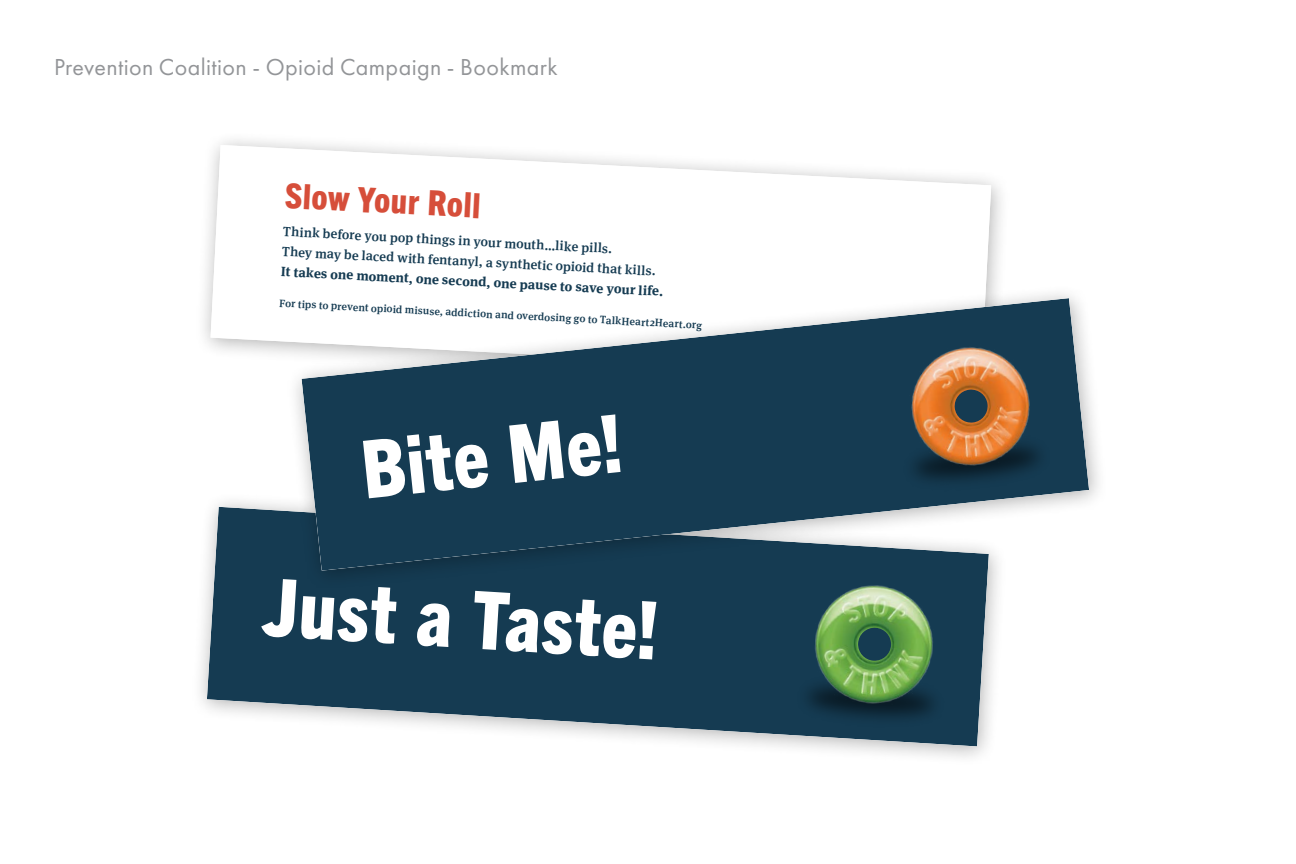
<style>
.page{position:relative;width:1296px;height:864px;background:#fff}
.page>*{position:absolute;margin:0;border:0;box-sizing:border-box;transform-origin:0 0}
.t1{font:800 condensed 80.4px "Trade Gothic Next LT Pro";color:#fff}
.t2{font:800 condensed 34.8px "Trade Gothic Next LT Pro";color:#d64e3a}
.t3{font:24px "Futura PT";letter-spacing:.015em;color:#939598}
.t4{font:500 13.5px/20.1px "Meta Serif Pro";color:#153b52}
.t5{font:700 13.5px "Meta Serif Pro";color:#153b52}
.t6{font:500 10.8px "Meta Serif Pro";color:#153b52}
</style>
<div class="page">
<div style="left:191px;top:492px;width:817px;height:275px;background:#000;opacity:.3"></div>
<svg style="left:207px;top:507px;width:782px;height:239px;background:#3f5e70"></svg>
<img style="left:757px;top:635px;width:228px;height:111px">
<img style="left:792px;top:591px;width:165px;height:135px">
<div style="left:858px;top:627px;width:34px;height:34px;background:#153b52;border-radius:50%"></div>
<div style="left:195px;top:130px;width:815px;height:269px;background:#000;opacity:.3"></div>
<svg style="left:211px;top:145px;width:780px;height:233px"></svg>
<div style="left:286px;top:284px;width:822px;height:307px;background:#000;opacity:.3"></div>
<svg style="left:302px;top:298px;width:787px;height:273px;fill:#153b52"></svg>
<img style="left:861px;top:392px;width:228px;height:141px">
<img style="left:886px;top:321px;width:171px;height:170px">
<svg style="left:954px;top:389px;width:35px;height:34px"></svg>
<h3 class="t3" style="left:54px;top:53px;width:505px">Prevention Coalition - Opioid Campaign - Bookmark</h3>
<h2 class="t2" style="left:286px;top:172px;width:197px;rotate:3deg">Slow Your Roll</h2>
<p class="t4" style="left:284px;top:220px;width:376px;rotate:3deg">Think before you pop things in your mouth…like pills.<br>They may be laced with fentanyl, a synthetic opioid that kills.</p>
<p class="t5" style="left:282px;top:261px;width:384px;rotate:3deg">It takes one moment, one second, one pause to save your life.</p>
<p class="t6" style="left:280px;top:295px;width:425px;rotate:3deg">For tips to prevent opioid misuse, addiction and overdosing go to TalkHeart2Heart.org</p>
<h1 class="t1" style="left:356px;top:415px;width:263px;rotate:-6deg">Bite Me!</h1>
<h1 class="t1" style="left:267px;top:550px;width:397px;rotate:4deg">Just a Taste!</h1>
</div>
